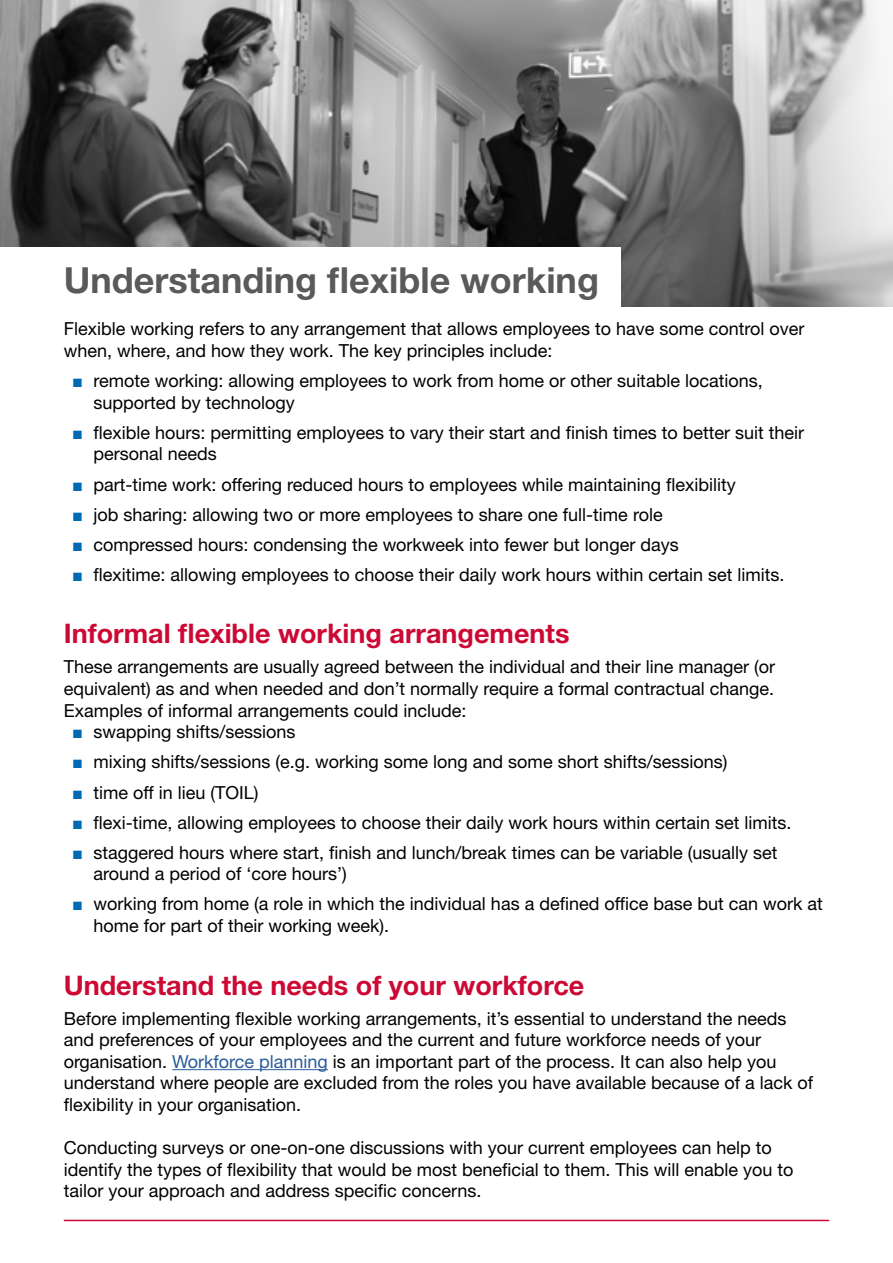
<style>
.page{position:relative;width:893px;height:1263px;background:#fff}
.page>*{position:absolute;margin:0;border:0;box-sizing:border-box;transform-origin:0 0}
.t1{font:700 36px "Helvetica Neue LT Std";color:#5c5a59}
.t2{font:700 27px "Helvetica Neue LT Std";color:#cc0935}
.t3{font:18px/21.6px "Helvetica Neue LT Std";color:#000}
.s1{font-family:"Arial";color:#0069b3}
.s2{color:#275b9b}
</style>
<div class="page">
<img style="left:0;top:0;width:893px;height:306px">
<div style="left:0;top:247px;width:621px;height:62px;background:#fff"></div>
<hr style="left:172px;top:1069px;width:156px;height:1px;background:#275b9b">
<hr style="left:64px;top:1220px;width:765px;height:1px;background:#cc0935">
<p class="t1" style="left:64px;top:257px;width:537px">Understanding flexible working</p>
<p class="t3" style="left:64px;top:318px;width:742px">Flexible working refers to any arrangement that allows employees to have some control over when, where, and how they work. The key principles include:</p>
<p class="t3" style="left:94px;top:370px;width:671px;text-indent:-21px"><span class="s1">■</span> remote working: allowing employees to work from home or other suitable locations, supported by technology</p>
<p class="t3" style="left:94px;top:421px;width:712px;text-indent:-21px"><span class="s1">■</span> flexible hours: permitting employees to vary their start and finish times to better suit their personal needs</p>
<p class="t3" style="left:72px;top:473px;width:665px"><span class="s1">■</span> part-time work: offering reduced hours to employees while maintaining flexibility</p>
<p class="t3" style="left:72px;top:503px;width:592px"><span class="s1">■</span> job sharing: allowing two or more employees to share one full-time role</p>
<p class="t3" style="left:72px;top:533px;width:608px"><span class="s1">■</span> compressed hours: condensing the workweek into fewer but longer days</p>
<p class="t3" style="left:72px;top:563px;width:714px"><span class="s1">■</span> flexitime: allowing employees to choose their daily work hours within certain set limits.</p>
<p class="t2" style="left:64px;top:617px;width:507px">Informal flexible working arrangements</p>
<p class="t3" style="left:64px;top:656px;width:713px;text-align:justify">These arrangements are usually agreed between the individual and their line manager (or equivalent) as and when needed and don’t normally require a formal contractual change.<br>Examples of informal arrangements could include:</p>
<p class="t3" style="left:72px;top:721px;width:225px"><span class="s1">■</span> swapping shifts/sessions</p>
<p class="t3" style="left:72px;top:751px;width:657px"><span class="s1">■</span> mixing shifts/sessions (e.g. working some long and some short shifts/sessions)</p>
<p class="t3" style="left:72px;top:781px;width:188px"><span class="s1">■</span> time off in lieu (TOIL)</p>
<p class="t3" style="left:72px;top:811px;width:721px"><span class="s1">■</span> flexi-time, allowing employees to choose their daily work hours within certain set limits.</p>
<p class="t3" style="left:94px;top:841px;width:685px;text-indent:-21px"><span class="s1">■</span> staggered hours where start, finish and lunch/break times can be variable (usually set around a period of ‘core hours’)</p>
<p class="t3" style="left:94px;top:893px;width:731px;text-indent:-21px"><span class="s1">■</span> working from home (a role in which the individual has a defined office base but can work at home for part of their working week).</p>
<p class="t2" style="left:64px;top:968px;width:522px">Understand the needs of your workforce</p>
<p class="t3" style="left:64px;top:1007px;width:751px">Before implementing flexible working arrangements, it’s essential to understand the needs and preferences of your employees and the current and future workforce needs of your organisation. <span class="s2">Workforce planning</span> is an important part of the process. It can also help you understand where people are excluded from the roles you have available because of a lack of flexibility in your organisation.</p>
<p class="t3" style="left:64px;top:1137px;width:731px">Conducting surveys or one-on-one discussions with your current employees can help to identify the types of flexibility that would be most beneficial to them. This will enable you to tailor your approach and address specific concerns.</p>
</div>
